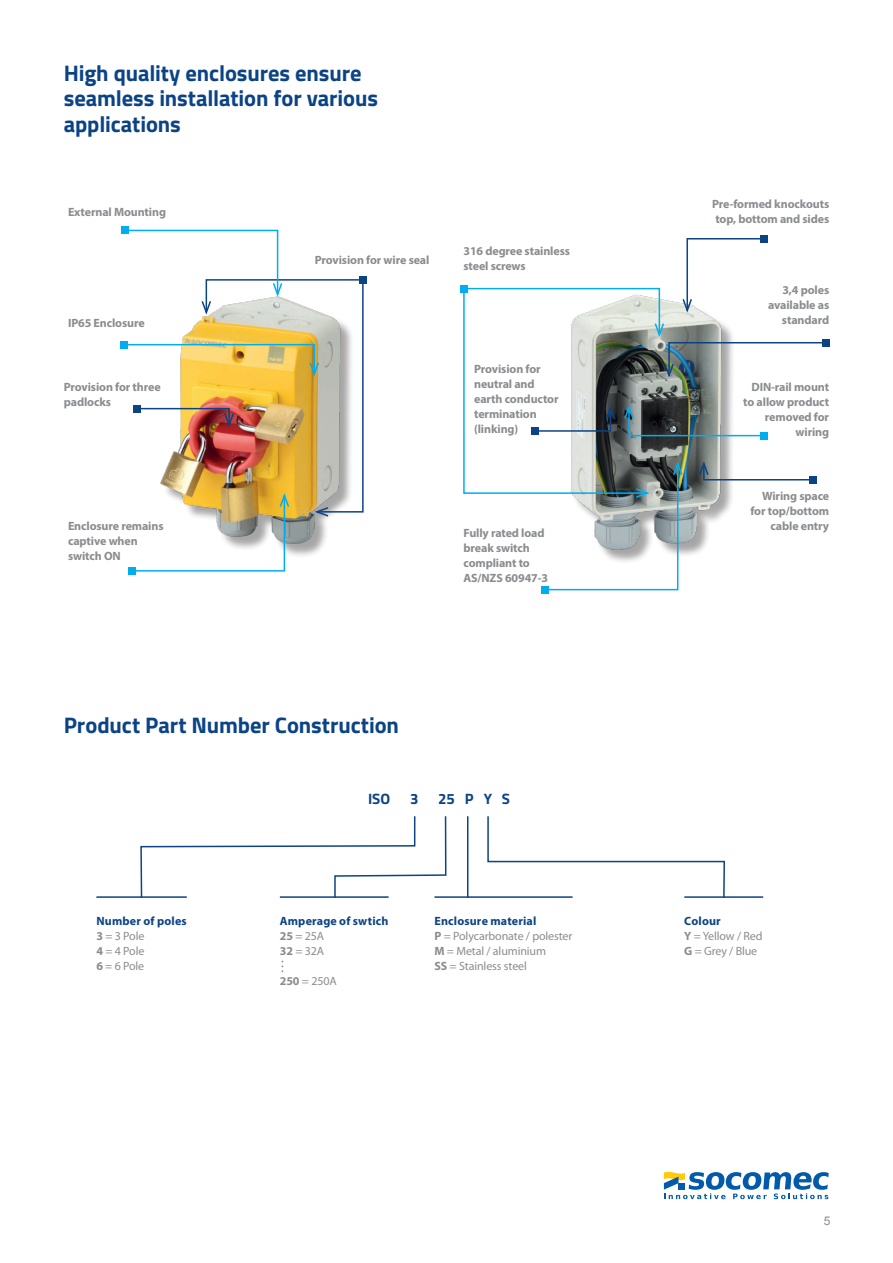
<style>
.page{position:relative;width:893px;height:1263px;background:#fff}
.page>*{position:absolute;margin:0;border:0;box-sizing:border-box;transform-origin:0 0}
.Heading_3_Bold_Blue{font:700 22.5px/25.5px "Titillium";letter-spacing:-.005em;color:#0c4385}
.Heading_4_Bold_Blue{font:700 15px "Titillium";color:#0c4385}
.Body_Notes{font:700 12px/15px "Myriad Pro";letter-spacing:-.01em;color:#8a8c8f}
.Body_Notes-2{font:12px "Myriad Pro";letter-spacing:-.01em;color:#8a8c8f}
.Heading_5_Bold_Blue{font:700 12px "Myriad Pro";letter-spacing:.015em;color:#0c4385}
.t1{font:12px "Arial";color:#8a8c8f}
.s1{font-weight:700}
</style>
<div class="page">
<svg style="left:664px;top:1172px;width:165px;height:27px"></svg>
<div style="left:121px;top:227px;width:7px;height:7px;background:#00aeef"></div>
<div style="left:359px;top:276px;width:7px;height:7px;background:#0c4385"></div>
<div style="left:128px;top:567px;width:7px;height:7px;background:#00aeef"></div>
<div style="left:120px;top:341px;width:8px;height:7px;background:#00aeef"></div>
<img style="left:122px;top:229px;width:242px;height:343px">
<div style="left:822px;top:339px;width:7px;height:7px;background:#0c4385"></div>
<div style="left:761px;top:235px;width:7px;height:7px;background:#0c4385"></div>
<div style="left:542px;top:586px;width:7px;height:7px;background:#00aeef"></div>
<svg style="left:140px;top:816px;width:307px;height:82px"></svg>
<hr style="left:467px;top:816px;width:1px;height:82px;background:#0c4385">
<svg style="left:487px;top:816px;width:238px;height:80px"></svg>
<hr style="left:684px;top:896px;width:79px;height:2px;background:#0c4385">
<hr style="left:434px;top:896px;width:139px;height:2px;background:#0c4385">
<hr style="left:280px;top:896px;width:109px;height:2px;background:#0c4385">
<hr style="left:96px;top:896px;width:91px;height:2px;background:#0c4385">
<svg style="left:462px;top:237px;width:365px;height:354px"></svg>
<div style="left:460px;top:285px;width:8px;height:7px;background:#00aeef"></div>
<p class="Heading_3_Bold_Blue" style="left:64px;top:59px;width:316px">High quality enclosures ensure seamless installation for various applications</p>
<p class="Body_Notes" style="left:68px;top:204px;width:99px">External Mounting</p>
<p class="Body_Notes" style="left:68px;top:315px;width:78px">IP65 Enclosure</p>
<p class="Body_Notes" style="left:64px;top:379px;width:98px">Provision for three padlocks</p>
<p class="Body_Notes" style="left:68px;top:518px;width:97px">Enclosure remains captive when switch ON</p>
<p class="Body_Notes" style="left:315px;top:252px;width:116px">Provision for wire seal</p>
<p class="Body_Notes" style="left:463px;top:243px;width:108px">316 degree stainless steel screws</p>
<p class="Body_Notes" style="left:474px;top:361px;width:86px">Provision for neutral and earth conductor termination (linking)</p>
<p class="Body_Notes" style="left:463px;top:525px;width:83px">Fully rated load break switch compliant to</p>
<p class="Body_Notes" style="left:463px;top:570px;width:86px">AS/NZS 60947-3</p>
<p class="Heading_3_Bold_Blue" style="left:64px;top:712px;width:337px">Product Part Number Construction</p>
<p class="Heading_5_Bold_Blue" style="left:96px;top:913px;width:92px">Number of poles</p>
<p class="Body_Notes-2" style="left:96px;top:930px;width:50px"><span class="s1">3</span> = 3 Pole</p>
<p class="Body_Notes-2" style="left:96px;top:945px;width:50px"><span class="s1">4</span> = 4 Pole</p>
<p class="Body_Notes-2" style="left:96px;top:960px;width:49px"><span class="s1">6</span> = 6 Pole</p>
<p class="Heading_4_Bold_Blue" style="left:368px;top:788px;width:24px">ISO</p>
<p class="Heading_4_Bold_Blue" style="left:410px;top:788px;width:10px">3</p>
<p class="Heading_4_Bold_Blue" style="left:438px;top:788px;width:73px">25 P Y S</p>
<p class="Heading_5_Bold_Blue" style="left:280px;top:913px;width:110px">Amperage of swtich</p>
<p class="Body_Notes-2" style="left:280px;top:930px;width:46px"><span class="s1">25</span> = 25A</p>
<p class="Body_Notes-2" style="left:280px;top:945px;width:46px"><span class="s1">32</span> = 32A</p>
<p class="Body_Notes-2" style="left:280px;top:975px;width:58px"><span class="s1">250</span> = 250A</p>
<p class="Heading_5_Bold_Blue" style="left:434px;top:913px;width:103px">Enclosure material</p>
<p class="Body_Notes-2" style="left:434px;top:930px;width:139px"><span class="s1">P</span> = Polycarbonate / polester</p>
<p class="Body_Notes-2" style="left:434px;top:945px;width:113px"><span class="s1">M</span> = Metal / aluminium</p>
<p class="Body_Notes-2" style="left:434px;top:960px;width:94px"><span class="s1">SS</span> = Stainless steel</p>
<p class="Body_Notes" style="left:712px;top:196px;width:119px">Pre-formed knockouts top, bottom and sides</p>
<p class="Body_Notes" style="left:768px;top:282px;width:63px;text-align:right">3,4 poles available as standard</p>
<p class="Body_Notes" style="left:743px;top:379px;width:87px;text-align:right">DIN-rail mount to allow product removed for wiring</p>
<p class="Body_Notes" style="left:750px;top:488px;width:80px;text-align:right">Wiring space for top/bottom cable entry</p>
<p class="Heading_5_Bold_Blue" style="left:684px;top:913px;width:38px">Colour</p>
<p class="Body_Notes-2" style="left:684px;top:930px;width:80px"><span class="s1">Y</span> = Yellow / Red</p>
<p class="Body_Notes-2" style="left:684px;top:945px;width:75px"><span class="s1">G</span> = Grey / Blue</p>
<p class="t1" style="left:824px;top:1213px;width:8px">5</p>
</div>
